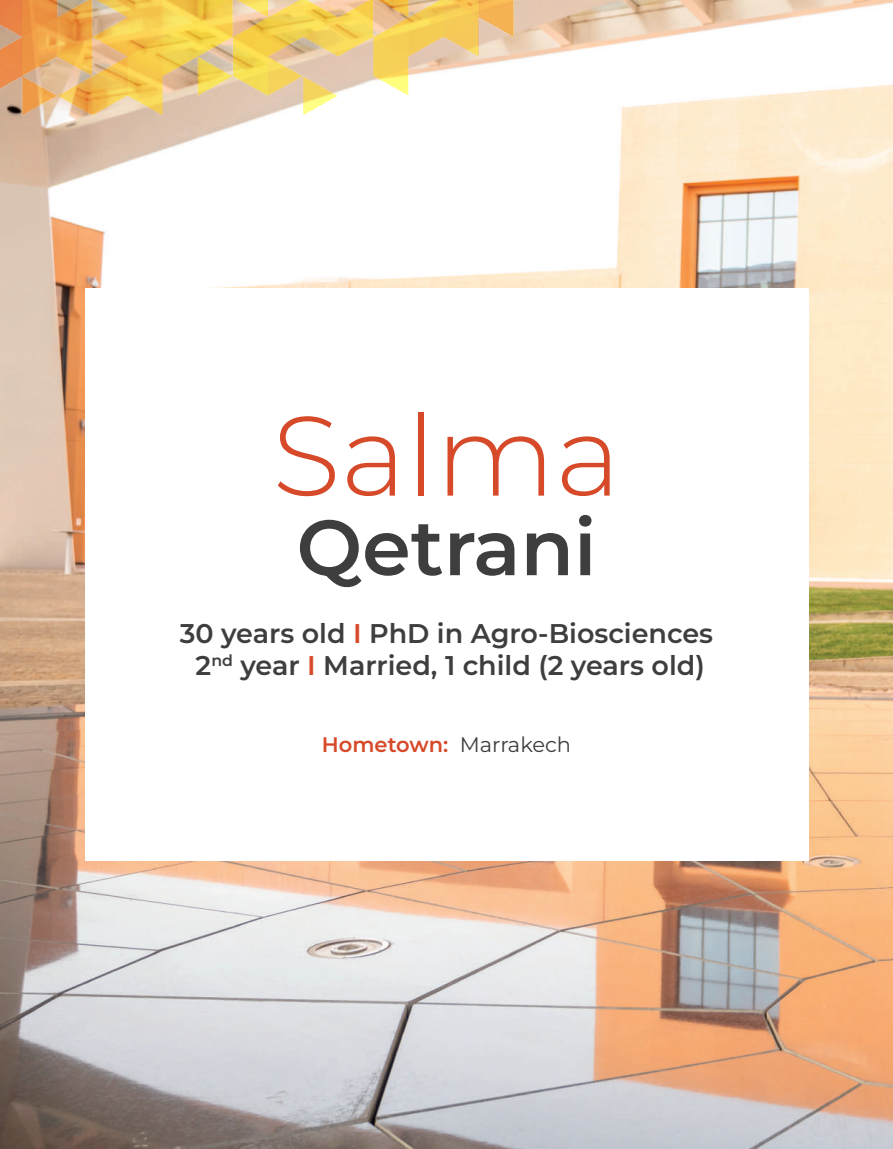
<style>
.page{position:relative;width:893px;height:1149px;background:#fff}
.page>*{position:absolute;margin:0;border:0;box-sizing:border-box;transform-origin:0 0}
.t1{font:300 112.5px "Montserrat";color:#d74a29}
.t2{font:600 78px "Montserrat";color:#3e3e3f}
.t3{font:600 27px/32.4px "Montserrat";color:#3e3e3f;text-align:center}
.t4{font:600 21px "Montserrat";color:#d74a29}
.s1{color:#d74a29}
.s2{font-weight:400;color:#3e3e3f}
</style>
<div class="page">
<img style="left:0;top:0;width:893px;height:1148px">
<img style="left:0;top:0;width:549px;height:170px">
<div style="left:85px;top:288px;width:723px;height:572px;background:#fff"></div>
<h1 class="t1" style="left:272px;top:380px;width:350px">Salma</h1>
<h2 class="t2" style="left:296px;top:495px;width:301px">Qetrani</h2>
<p class="t3" style="left:180px;top:616px;width:535px">30 years old <span class="s1">I</span> PhD in Agro-Biosciences<br>2<sup>nd</sup> year <span class="s1">I</span> Married, 1 child (2 years old)</p>
<p class="t4" style="left:322px;top:730px;width:251px">Hometown: <span class="s2">Marrakech</span></p>
</div>
